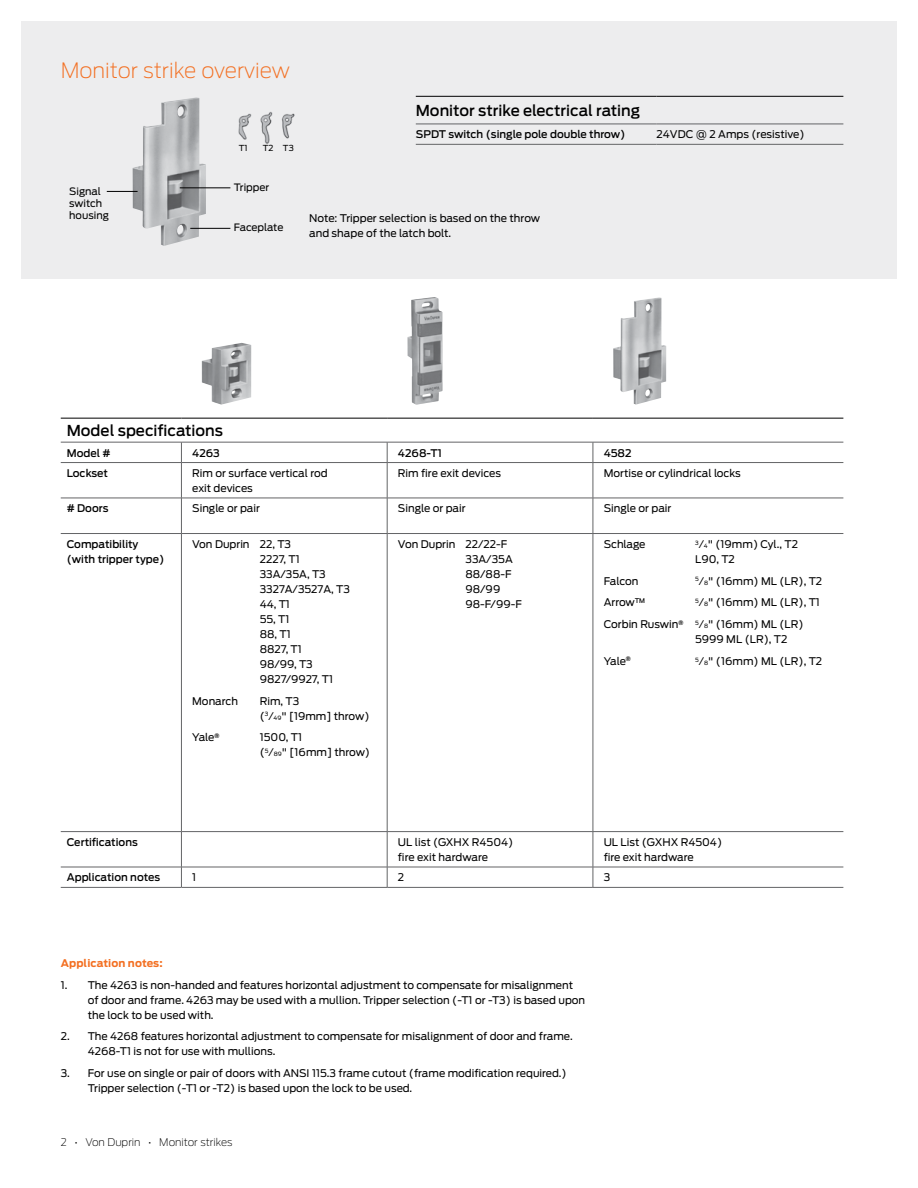
<style>
.page{position:relative;width:918px;height:1188px;background:#fff}
.page>*{position:absolute;margin:0;border:0;box-sizing:border-box;transform-origin:0 0}
.t1{font:200 21px "Antenna";color:#f36f21}
.t2{font:500 15px "Antenna";color:#000}
.t3{font:10.5px/15px "Antenna";color:#000}
.t4{font:500 10.5px/15px "Antenna";color:#000}
.t5{font:200 10.5px "Antenna";color:#000}
.t6{font:700 10.5px "Antenna";letter-spacing:.01em;color:#f36f21}
.t7{font:10.2px/12.1px "Antenna";color:#000}
.t8{font:10.2px "Antenna";letter-spacing:-.02em;color:#000}
.t9{font:8.25px "Antenna";color:#000}
.s1{font-size:5.7px}
</style>
<div class="page">
<div style="left:21px;top:21px;width:876px;height:258px;background:#ededee"></div>
<hr style="left:61px;top:442px;width:120px;height:1px;background:#636466">
<hr style="left:181px;top:442px;width:206px;height:1px;background:#636466">
<hr style="left:387px;top:442px;width:206px;height:1px;background:#636466">
<hr style="left:593px;top:442px;width:250px;height:1px;background:#636466">
<hr style="left:181px;top:462px;width:206px;height:1px;background:#636466">
<hr style="left:387px;top:462px;width:206px;height:1px;background:#636466">
<hr style="left:593px;top:462px;width:250px;height:1px;background:#636466">
<hr style="left:181px;top:498px;width:206px;height:1px;background:#636466">
<hr style="left:387px;top:498px;width:206px;height:1px;background:#636466">
<hr style="left:593px;top:498px;width:250px;height:1px;background:#636466">
<hr style="left:181px;top:533px;width:206px;height:1px;background:#636466">
<hr style="left:387px;top:533px;width:206px;height:1px;background:#636466">
<hr style="left:593px;top:533px;width:250px;height:1px;background:#636466">
<hr style="left:181px;top:831px;width:206px;height:1px;background:#636466">
<hr style="left:387px;top:831px;width:206px;height:1px;background:#636466">
<hr style="left:593px;top:831px;width:250px;height:1px;background:#636466">
<hr style="left:181px;top:867px;width:206px;height:1px;background:#636466">
<hr style="left:387px;top:867px;width:206px;height:1px;background:#636466">
<hr style="left:593px;top:867px;width:250px;height:1px;background:#636466">
<hr style="left:61px;top:462px;width:120px;height:1px;background:#636466">
<hr style="left:61px;top:498px;width:120px;height:1px;background:#636466">
<hr style="left:61px;top:533px;width:120px;height:1px;background:#636466">
<hr style="left:61px;top:831px;width:120px;height:1px;background:#636466">
<hr style="left:61px;top:867px;width:120px;height:1px;background:#636466">
<hr style="left:61px;top:418px;width:120px;height:1px;background:#000">
<hr style="left:181px;top:418px;width:206px;height:1px;background:#000">
<hr style="left:387px;top:418px;width:206px;height:1px;background:#000">
<hr style="left:593px;top:418px;width:250px;height:1px;background:#000">
<svg style="left:181px;top:442px;width:1px;height:20px"></svg>
<hr style="left:181px;top:463px;width:1px;height:35px;background:#636466">
<hr style="left:181px;top:498px;width:1px;height:35px;background:#636466">
<hr style="left:181px;top:534px;width:1px;height:297px;background:#636466">
<hr style="left:181px;top:832px;width:1px;height:35px;background:#636466">
<svg style="left:181px;top:867px;width:1px;height:20px"></svg>
<svg style="left:387px;top:442px;width:1px;height:20px"></svg>
<hr style="left:387px;top:463px;width:1px;height:35px;background:#636466">
<hr style="left:387px;top:498px;width:1px;height:35px;background:#636466">
<hr style="left:387px;top:534px;width:1px;height:297px;background:#636466">
<hr style="left:387px;top:832px;width:1px;height:35px;background:#636466">
<svg style="left:387px;top:867px;width:1px;height:20px"></svg>
<svg style="left:593px;top:442px;width:1px;height:20px"></svg>
<hr style="left:593px;top:463px;width:1px;height:35px;background:#636466">
<hr style="left:593px;top:498px;width:1px;height:35px;background:#636466">
<hr style="left:593px;top:534px;width:1px;height:297px;background:#636466">
<hr style="left:593px;top:832px;width:1px;height:35px;background:#636466">
<svg style="left:593px;top:867px;width:1px;height:20px"></svg>
<hr style="left:61px;top:887px;width:120px;height:1px;background:#636466">
<hr style="left:181px;top:887px;width:206px;height:1px;background:#636466">
<hr style="left:387px;top:887px;width:206px;height:1px;background:#636466">
<hr style="left:593px;top:887px;width:250px;height:1px;background:#636466">
<img style="left:202px;top:343px;width:49px;height:62px">
<img style="left:407px;top:297px;width:36px;height:108px">
<img style="left:613px;top:297px;width:53px;height:108px">
<img style="left:133px;top:98px;width:73px;height:148px">
<hr style="left:180px;top:187px;width:50px;height:1px;background:#000">
<hr style="left:190px;top:228px;width:40px;height:1px;background:#000">
<hr style="left:107px;top:191px;width:31px;height:1px;background:#000">
<img style="left:238px;top:112px;width:57px;height:32px">
<hr style="left:416px;top:124px;width:241px;height:1px;background:#636466">
<hr style="left:657px;top:124px;width:186px;height:1px;background:#636466">
<hr style="left:416px;top:144px;width:241px;height:1px;background:#636466">
<hr style="left:657px;top:144px;width:186px;height:1px;background:#636466">
<hr style="left:416px;top:96px;width:241px;height:1px;background:#000">
<hr style="left:657px;top:96px;width:186px;height:1px;background:#000">
<h1 class="t1" style="left:61px;top:58px;width:231px">Monitor strike overview</h1>
<p class="t7" style="left:69px;top:185px;width:41px">Signal switch housing</p>
<p class="t9" style="left:239px;top:143px;width:10px">T1</p>
<p class="t9" style="left:263px;top:143px;width:33px">T2 T3</p>
<p class="t7" style="left:234px;top:181px;width:37px">Tripper</p>
<p class="t8" style="left:234px;top:221px;width:51px">Faceplate</p>
<h2 class="t2" style="left:416px;top:102px;width:226px">Monitor strike electrical rating</h2>
<p class="t4" style="left:416px;top:127px;width:211px">SPDT switch (single pole double throw)</p>
<p class="t3" style="left:657px;top:127px;width:149px">24VDC @ 2 Amps (resistive)</p>
<p class="t3" style="left:309px;top:211px;width:233px">Note: Tripper selection is based on the throw and shape of the latch bolt.</p>
<h2 class="t2" style="left:67px;top:422px;width:158px">Model specifications</h2>
<p class="t4" style="left:67px;top:445px;width:45px">Model #</p>
<p class="t4" style="left:192px;top:445px;width:29px">4263</p>
<p class="t4" style="left:398px;top:445px;width:45px">4268-T1</p>
<p class="t4" style="left:604px;top:445px;width:29px">4582</p>
<p class="t4" style="left:67px;top:466px;width:43px">Lockset</p>
<p class="t3" style="left:192px;top:466px;width:137px">Rim or surface vertical rod exit devices</p>
<p class="t3" style="left:398px;top:466px;width:105px">Rim fire exit devices</p>
<p class="t3" style="left:604px;top:466px;width:139px">Mortise or cylindrical locks</p>
<p class="t4" style="left:67px;top:501px;width:43px"># Doors</p>
<p class="t3" style="left:192px;top:501px;width:69px">Single or pair</p>
<p class="t3" style="left:398px;top:501px;width:69px">Single or pair</p>
<p class="t3" style="left:604px;top:501px;width:69px">Single or pair</p>
<p class="t4" style="left:67px;top:537px;width:99px">Compatibility (with tripper type)</p>
<p class="t3" style="left:260px;top:537px;width:92px;text-indent:-68px">Von Duprin 22, T3<br>2227, T1<br>33A/35A, T3<br>3327A/3527A, T3<br>44, T1<br>55, T1<br>88, T1<br>8827, T1<br>98/99, T3<br>9827/9927, T1</p>
<p class="t3" style="left:192px;top:693px;width:48px">Monarch</p>
<p class="t3" style="left:260px;top:693px;width:111px">Rim, T3<br>(<sup>3</sup>⁄<span class="s1">49</span>" [19mm] throw)</p>
<p class="t3" style="left:192px;top:730px;width:29px">Yale<sup>®</sup></p>
<p class="t3" style="left:260px;top:730px;width:112px">1500, T1<br>(<sup>5</sup>⁄<span class="s1">89</span>" [16mm] throw)</p>
<p class="t3" style="left:465px;top:537px;width:58px;text-indent:-68px">Von Duprin 22/22-F<br>33A/35A<br>88/88-F<br>98/99<br>98-F/99-F</p>
<p class="t3" style="left:604px;top:537px;width:43px">Schlage</p>
<p class="t3" style="left:695px;top:537px;width:104px"><sup>3</sup>⁄<span class="s1">4</span>" (19mm) Cyl., T2<br>L90, T2</p>
<p class="t3" style="left:604px;top:573px;width:36px">Falcon</p>
<p class="t3" style="left:695px;top:573px;width:129px"><sup>5</sup>⁄<span class="s1">8</span>" (16mm) ML (LR), T2</p>
<p class="t3" style="left:604px;top:595px;width:44px">Arrow™</p>
<p class="t3" style="left:695px;top:595px;width:126px"><sup>5</sup>⁄<span class="s1">8</span>" (16mm) ML (LR), T1</p>
<p class="t3" style="left:604px;top:617px;width:81px">Corbin Ruswin<sup>®</sup></p>
<p class="t3" style="left:695px;top:617px;width:110px"><sup>5</sup>⁄<span class="s1">8</span>" (16mm) ML (LR)<br>5999 ML (LR), T2</p>
<p class="t3" style="left:604px;top:654px;width:29px">Yale<sup>®</sup></p>
<p class="t3" style="left:695px;top:654px;width:129px"><sup>5</sup>⁄<span class="s1">8</span>" (16mm) ML (LR), T2</p>
<p class="t4" style="left:67px;top:835px;width:73px">Certifications</p>
<p class="t3" style="left:398px;top:835px;width:117px">UL list (GXHX R4504) fire exit hardware</p>
<p class="t3" style="left:604px;top:835px;width:120px">UL List (GXHX R4504) fire exit hardware</p>
<p class="t4" style="left:67px;top:870px;width:95px">Application notes</p>
<p class="t3" style="left:192px;top:870px;width:6px">1</p>
<p class="t3" style="left:398px;top:870px;width:8px">2</p>
<p class="t3" style="left:604px;top:870px;width:8px">3</p>
<p class="t6" style="left:61px;top:957px;width:103px">Application notes:</p>
<p class="t3" style="left:88px;top:977px;width:499px;text-indent:-27px">1. The 4263 is non-handed and features horizontal adjustment to compensate for misalignment of door and frame. 4263 may be used with a mullion. Tripper selection (-T1 or -T3) is based upon the lock to be used with.</p>
<p class="t3" style="left:88px;top:1029px;width:486px;text-indent:-27px">2. The 4268 features horizontal adjustment to compensate for misalignment of door and frame.<br>4268-T1 is not for use with mullions.</p>
<p class="t3" style="left:88px;top:1066px;width:480px;text-indent:-27px">3. For use on single or pair of doors with ANSI 115.3 frame cutout (frame modification required.)<br>Tripper selection (-T1 or -T2) is based upon the lock to be used.</p>
<p class="t5" style="left:61px;top:1136px;width:173px">2 • Von Duprin • Monitor strikes</p>
</div>
